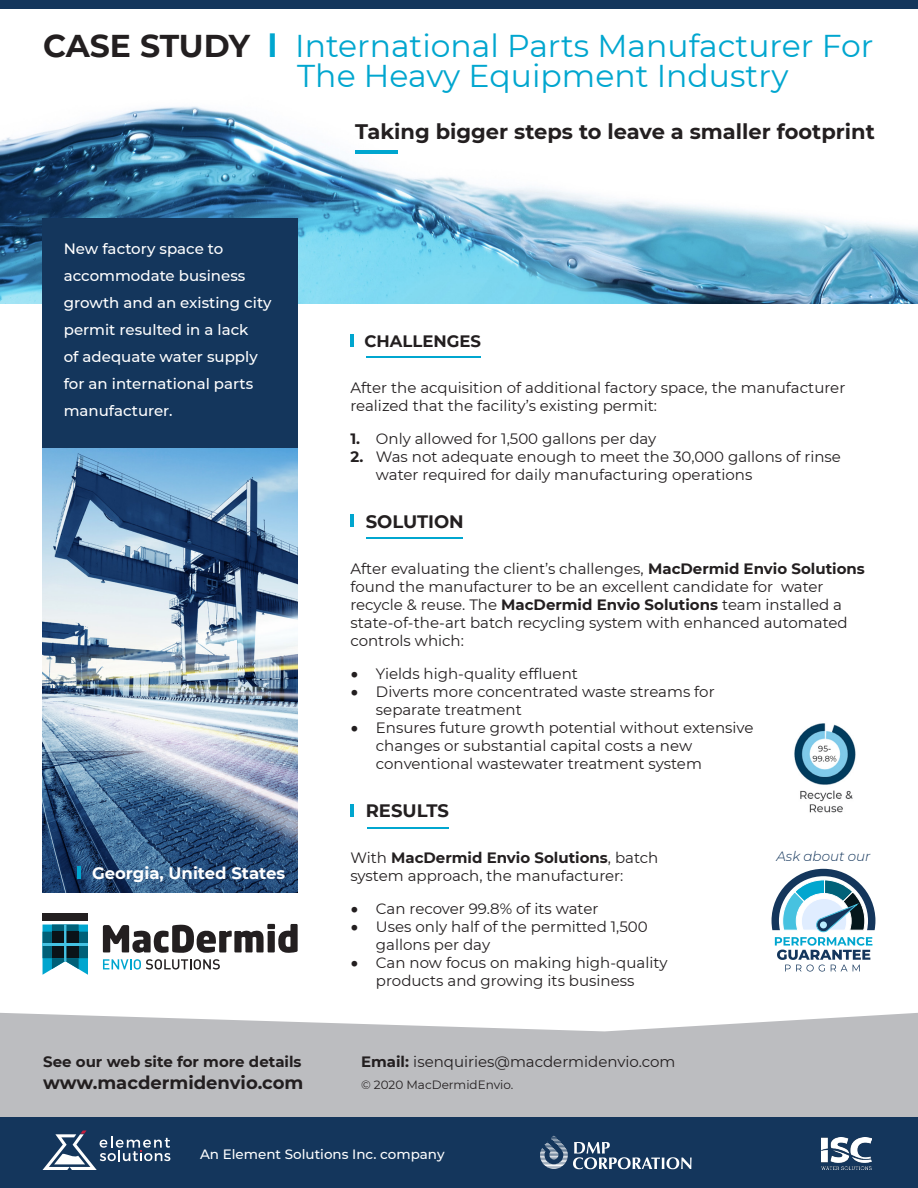
<style>
.page{position:relative;width:918px;height:1188px;background:#fff}
.page>*{position:absolute;margin:0;border:0;box-sizing:border-box;transform-origin:0 0}
.t1{font:31.5px/30px "Montserrat";color:#00a6cf}
.t2{font:700 21px "Montserrat";color:#231f20}
.t3{font:700 18px "Montserrat";color:#231f20}
.t4{font:700 16.5px "Montserrat";color:#fff}
.t5{font:700 16.5px "Montserrat";color:#231f20}
.t6{font:15px/18px "Montserrat";color:#231f20}
.t7{font:500 15px/27px "Montserrat";color:#fff}
.t8{font:700 15px "Montserrat";color:#231f20}
.t9{font:500 13.5px "Montserrat";color:#fff}
.t10{font:italic 300 13.5px "Montserrat";color:#14365c}
.t11{font:12px "Montserrat";color:#231f20}
.s1{font-weight:700;color:#231f20}
.s2{font-weight:700}
.s3{font-weight:700;font-size:22.5px}
.s4{font-weight:400}
</style>
<div class="page">
<img style="left:0;top:106px;width:918px;height:197px">
<div style="left:0;top:0;width:918px;height:9px;background:#14365c"></div>
<img style="left:43px;top:448px;width:255px;height:445px">
<div style="left:43px;top:218px;width:255px;height:230px;background:#14365c"></div>
<svg style="left:43px;top:925px;width:45px;height:50px;background:#2c778a"></svg>
<div style="left:43px;top:914px;width:45px;height:7px;background:#231f20"></div>
<svg style="left:103px;top:924px;width:195px;height:29px"></svg>
<svg style="left:103px;top:959px;width:117px;height:11px"></svg>
<svg style="left:0;top:1013px;width:918px;height:105px;background:#c0c1c4"></svg>
<div style="left:0;top:1118px;width:918px;height:70px;background:#14365c"></div>
<svg style="left:43px;top:1131px;width:127px;height:39px"></svg>
<hr style="left:366px;top:356px;width:115px;height:1px;background:#00a6cf">
<svg style="left:350px;top:334px;width:3px;height:13px"></svg>
<hr style="left:366px;top:538px;width:97px;height:1px;background:#00a6cf">
<svg style="left:350px;top:514px;width:3px;height:13px"></svg>
<hr style="left:367px;top:827px;width:82px;height:1px;background:#00a6cf">
<svg style="left:350px;top:804px;width:3px;height:13px"></svg>
<svg style="left:540px;top:1135px;width:152px;height:34px"></svg>
<img style="left:821px;top:1137px;width:51px;height:32px">
<hr style="left:355px;top:150px;width:43px;height:3px;background:#00a6cf">
<svg style="left:78px;top:866px;width:3px;height:13px"></svg>
<svg style="left:772px;top:869px;width:103px;height:103px"></svg>
<img style="left:794px;top:723px;width:62px;height:90px">
<p class="t1" style="left:297px;top:30px;width:578px;text-indent:-254px"><span class="s1">CASE STUDY</span> <span class="s2">l</span> International Parts Manufacturer For<br>The Heavy Equipment Industry</p>
<p class="t7" style="left:64px;top:235px;width:209px">New factory space to accommodate business growth and an existing city permit resulted in a lack<br>of adequate water supply for an international parts manufacturer.</p>
<p class="t4" style="left:92px;top:861px;width:195px">Georgia, United States</p>
<p class="t8" style="left:43px;top:1051px;width:260px">See our web site for more details</p>
<p class="t3" style="left:43px;top:1070px;width:262px">www.macdermidenvio.com</p>
<p class="t2" style="left:355px;top:117px;width:521px">Taking bigger steps to leave a smaller footprint</p>
<p class="t5" style="left:364px;top:329px;width:118px">CHALLENGES</p>
<p class="t6" style="left:350px;top:378px;width:496px">After the acquisition of additional factory space, the manufacturer realized that the facility’s existing permit:</p>
<p class="t6" style="left:350px;top:429px;width:307px"><span class="s2">1.</span> Only allowed for 1,500 gallons per day</p>
<p class="t6" style="left:350px;top:447px;width:492px"><span class="s2">2.</span> Was not adequate enough to meet the 30,000 gallons of rinse</p>
<p class="t6" style="left:376px;top:465px;width:378px">water required for daily manufacturing operations</p>
<p class="t3" style="left:366px;top:508px;width:100px">SOLUTION</p>
<p class="t6" style="left:350px;top:559px;width:516px">After evaluating the client’s challenges, <span class="s2">MacDermid Envio Solutions </span>found the manufacturer to be an excellent candidate for water recycle &amp; reuse. The <span class="s2">MacDermid Envio Solutions</span> team installed a state-of-the-art batch recycling system with enhanced automated controls which:</p>
<p class="t6" style="left:350px;top:664px;width:229px"><span class="s3">•</span> Yields high-quality effluent</p>
<p class="t6" style="left:350px;top:682px;width:366px"><span class="s3">•</span> Diverts more concentrated waste streams for</p>
<p class="t6" style="left:376px;top:700px;width:147px">separate treatment</p>
<p class="t6" style="left:350px;top:718px;width:405px"><span class="s3">•</span> Ensures future growth potential without extensive</p>
<p class="t6" style="left:376px;top:736px;width:318px">changes or substantial capital costs a new</p>
<p class="t6" style="left:376px;top:754px;width:327px">conventional wastewater treatment system</p>
<p class="t3" style="left:366px;top:797px;width:85px">RESULTS</p>
<p class="t8" style="left:350px;top:847px;width:309px"><span class="s4">With</span> MacDermid Envio Solutions<span class="s4">, batch</span></p>
<p class="t6" style="left:350px;top:866px;width:275px">system approach, the manufacturer:</p>
<p class="t6" style="left:350px;top:899px;width:250px"><span class="s3">•</span> Can recover 99.8% of its water</p>
<p class="t6" style="left:350px;top:917px;width:299px"><span class="s3">•</span> Uses only half of the permitted 1,500</p>
<p class="t6" style="left:376px;top:935px;width:116px">gallons per day</p>
<p class="t6" style="left:350px;top:953px;width:319px"><span class="s3">•</span> Can now focus on making high-quality</p>
<p class="t6" style="left:376px;top:971px;width:260px">products and growing its business</p>
<p class="t6" style="left:361px;top:1052px;width:316px"><span class="s2">Email:</span> isenquiries@macdermidenvio.com</p>
<p class="t11" style="left:361px;top:1077px;width:154px">© 2020 MacDermidEnvio.</p>
<p class="t10" style="left:776px;top:847px;width:96px">Ask about our</p>
<p class="t9" style="left:200px;top:1144px;width:246px">An Element Solutions Inc. company</p>
</div>
